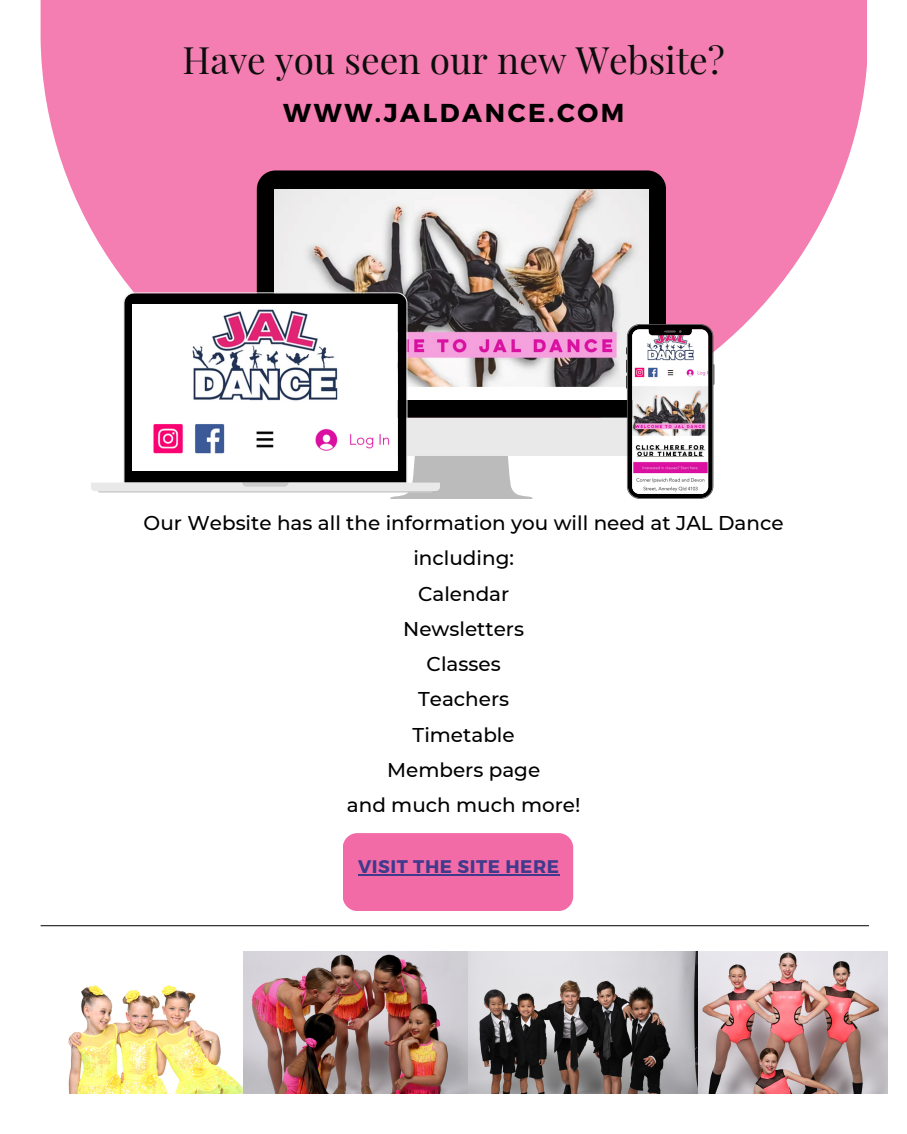
<style>
.page{position:relative;width:907px;height:1134px;background:#fff}
.page>*{position:absolute;margin:0;border:0;box-sizing:border-box;transform-origin:0 0}
.t1{font:37px "Playfair Display";color:#0c0e0c}
.t2{font:700 25.9px "Montserrat";letter-spacing:.1em;color:#000}
.t3{font:500 19.9px/35.3px "Montserrat";color:#000;text-align:center}
.t4{font:700 18.2px "Montserrat";letter-spacing:.03em;color:#3f3a8c}
</style>
<div class="page">
<img style="left:698px;top:952px;width:190px;height:141px">
<img style="left:68px;top:952px;width:176px;height:141px">
<img style="left:467px;top:952px;width:231px;height:141px">
<div style="left:343px;top:833px;width:230px;height:78px;background:#f26ba7;border-radius:15px"></div>
<svg style="left:41px;top:0;width:826px;height:385px;fill:#f47db1"></svg>
<svg style="left:257px;top:170px;width:409px;height:154px;background:#0f0c0e"></svg>
<img style="left:274px;top:190px;width:374px;height:134px">
<svg style="left:91px;top:292px;width:349px;height:199px"></svg>
<img style="left:133px;top:304px;width:265px;height:20px">
<svg style="left:98px;top:324px;width:616px;height:175px"></svg>
<hr style="left:41px;top:925px;width:827px;height:1px;background:#000">
<img style="left:244px;top:952px;width:223px;height:141px">
<hr style="left:358px;top:874px;width:202px;height:2px;background:#3f3a8c">
<h1 class="t1" style="left:183px;top:34px;width:544px">Have you seen our new Website?</h1>
<h2 class="t2" style="left:283px;top:96px;width:343px">WWW.JALDANCE.COM</h2>
<p class="t3" style="left:144px;top:505px;width:641px">Our Website has all the information you will need at JAL Dance including:<br>Calendar<br>Newsletters<br>Classes<br>Teachers<br>Timetable<br>Members page<br>and much much more!</p>
<p class="t4" style="left:358px;top:855px;width:203px">VISIT THE SITE HERE</p>
</div>
